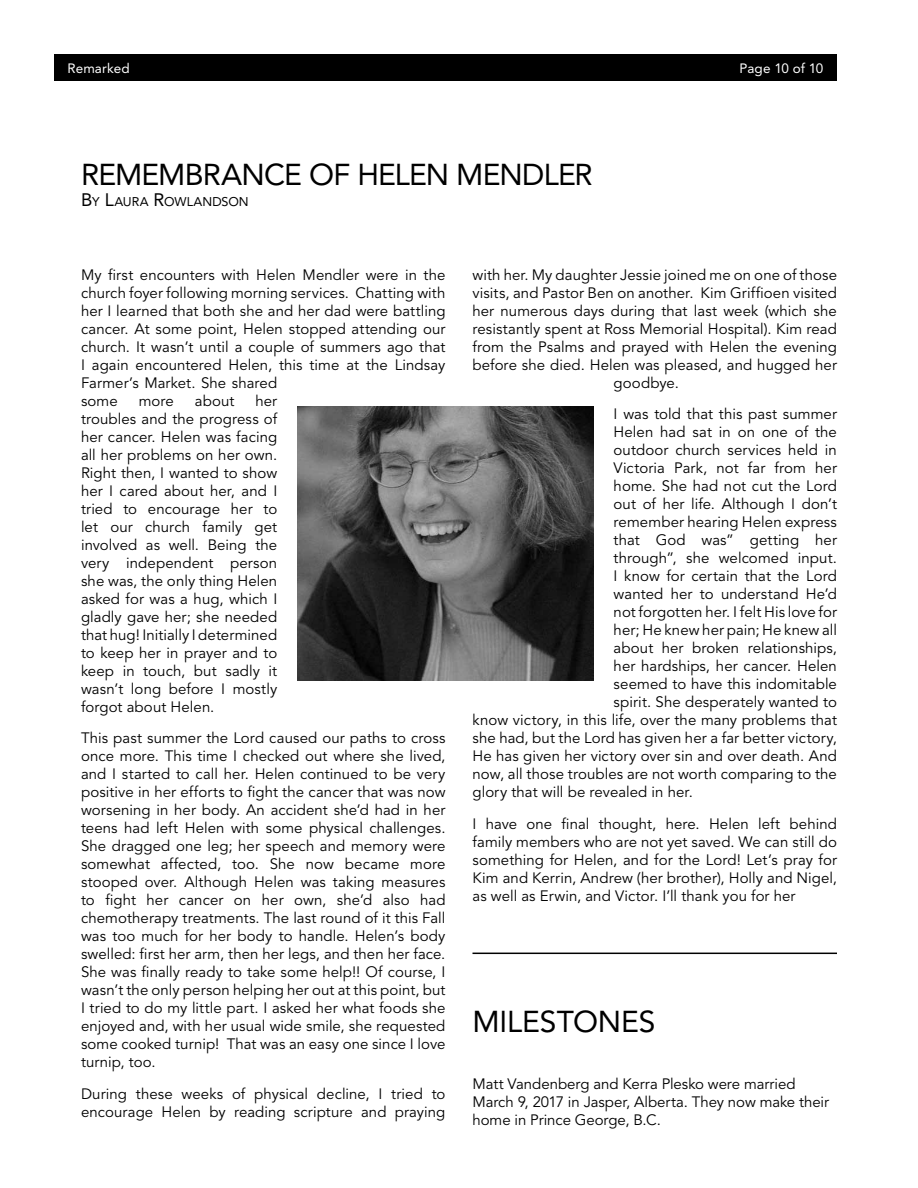
<style>
.page{position:relative;width:918px;height:1188px;background:#fff}
.page>*{position:absolute;margin:0;border:0;box-sizing:border-box;transform-origin:0 0}
.t1{font:30px "Avenir";letter-spacing:-.025em;color:#000}
.t2{font:30px "Avenir";letter-spacing:-.005em;color:#000}
.t3{font:15px/18px "Avenir";letter-spacing:.005em;color:#000}
.t4{font:13.5px "Avenir";letter-spacing:.01em;color:#fff}
.t5{font:12.6px "Avenir";color:#000}
.s1{font-size:18px}
</style>
<div class="page">
<div style="left:54px;top:54px;width:783px;height:27px;background:#000"></div>
<img style="left:298px;top:407px;width:295px;height:273px">
<hr style="left:472px;top:953px;width:365px;height:1px;background:#000">
<p class="t4" style="left:68px;top:60px;width:64px">Remarked</p>
<p class="t4" style="left:740px;top:61px;width:85px">Page 10 of 10</p>
<h1 class="t1" style="left:81px;top:157px;width:513px">REMEMBRANCE OF HELEN MENDLER</h1>
<p class="t5" style="left:81px;top:195px;width:169px"><span class="s1">B</span>Y <span class="s1">L</span>AURA <span class="s1">R</span>OWLANDSON</p>
<p class="t3" style="left:81px;top:266px;width:366px">My first encounters with Helen Mendler were in the church foyer following morning services. Chatting with her I learned that both she and her dad were battling cancer. At some point, Helen stopped attending our church. It wasn’t until a couple of summers ago that I again encountered Helen, this time at the Lindsay Farmer’s Market. She shared<br>some</p>
<p class="t3" style="left:81px;top:392px;width:198px;text-align:justify;text-indent:174px">her troubles and the progress of her cancer. Helen was facing all her problems on her own.<br>Right then, I wanted to show her I cared about her, and I tried to encourage her to let our church family get involved as well. Being the very independent person she was, the only thing Helen asked for was a hug, which I gladly gave her; she needed that hug! Initially I determined to keep her in prayer and to keep in touch, but sadly it wasn’t long before I mostly forgot about Helen.</p>
<p class="t3" style="left:81px;top:730px;width:366px;text-align:justify">This past summer the Lord caused our paths to cross once more. This time I checked out where she lived, and I started to call her. Helen continued to be very positive in her efforts to fight the cancer that was now worsening in her body. An accident she’d had in her teens had left Helen with some physical challenges.<br>She dragged one leg; her speech and memory were somewhat affected, too. She now became more stooped over. Although Helen was taking measures to fight her cancer on her own, she’d also had chemotherapy treatments. The last round of it this Fall was too much for her body to handle. Helen’s body swelled: first her arm, then her legs, and then her face.<br>She was finally ready to take some help!! Of course, I wasn’t the only person helping her out at this point, but I tried to do my little part. I asked her what foods she enjoyed and, with her usual wide smile, she requested some cooked turnip! That was an easy one since I love turnip, too.</p>
<p class="t3" style="left:81px;top:1085px;width:366px">During these weeks of physical decline, I tried to encourage Helen by reading scripture and praying</p>
<p class="t3" style="left:139px;top:392px;width:37px">more</p>
<p class="t3" style="left:195px;top:392px;width:41px">about</p>
<p class="t3" style="left:472px;top:266px;width:366px">with her. My daughter Jessie joined me on one of those</p>
<p class="t3" style="left:472px;top:284px;width:366px">visits, and Pastor Ben on another. Kim Griffioen visited</p>
<p class="t3" style="left:472px;top:302px;width:366px">her numerous days during that last week (which she</p>
<p class="t3" style="left:472px;top:320px;width:366px">resistantly spent at Ross Memorial Hospital). Kim read</p>
<p class="t3" style="left:472px;top:338px;width:366px">from the Psalms and prayed with Helen the evening</p>
<p class="t3" style="left:472px;top:356px;width:366px">before she died. Helen was pleased, and hugged her</p>
<p class="t3" style="left:614px;top:374px;width:67px">goodbye.</p>
<p class="t3" style="left:614px;top:406px;width:225px">I was told that this past summer</p>
<p class="t3" style="left:614px;top:424px;width:225px">Helen had sat in on one of the</p>
<p class="t3" style="left:614px;top:442px;width:225px">outdoor church services held in</p>
<p class="t3" style="left:614px;top:460px;width:225px">Victoria Park, not far from her</p>
<p class="t3" style="left:614px;top:478px;width:225px">home. She had not cut the Lord</p>
<p class="t3" style="left:614px;top:496px;width:225px">out of her life. Although I don’t</p>
<p class="t3" style="left:614px;top:514px;width:225px">remember hearing Helen express</p>
<p class="t3" style="left:614px;top:532px;width:225px">that God was” getting her</p>
<p class="t3" style="left:614px;top:550px;width:225px">through”, she welcomed input.</p>
<p class="t3" style="left:614px;top:568px;width:225px">I know for certain that the Lord</p>
<p class="t3" style="left:614px;top:586px;width:225px">wanted her to understand He’d</p>
<p class="t3" style="left:614px;top:604px;width:225px">not forgotten her. I felt His love for</p>
<p class="t3" style="left:614px;top:622px;width:225px">her; He knew her pain; He knew all</p>
<p class="t3" style="left:614px;top:640px;width:225px">about her broken relationships,</p>
<p class="t3" style="left:614px;top:658px;width:225px">her hardships, her cancer. Helen</p>
<p class="t3" style="left:614px;top:676px;width:225px">seemed to have this indomitable</p>
<p class="t3" style="left:614px;top:694px;width:225px">spirit. She desperately wanted to</p>
<p class="t3" style="left:472px;top:712px;width:366px">know victory, in this life, over the many problems that</p>
<p class="t3" style="left:472px;top:730px;width:366px">she had, but the Lord has given her a far better victory,</p>
<p class="t3" style="left:472px;top:748px;width:366px">He has given her victory over sin and over death. And</p>
<p class="t3" style="left:472px;top:766px;width:366px">now, all those troubles are not worth comparing to the</p>
<p class="t3" style="left:472px;top:784px;width:222px">glory that will be revealed in her.</p>
<p class="t3" style="left:472px;top:815px;width:366px;text-align:justify">I have one final thought, here. Helen left behind family members who are not yet saved. We can still do something for Helen, and for the Lord! Let’s pray for Kim and Kerrin, Andrew (her brother), Holly and Nigel, as well as Erwin, and Victor. I’ll thank you for her</p>
<h1 class="t2" style="left:472px;top:1004px;width:185px">MILESTONES</h1>
<p class="t3" style="left:472px;top:1075px;width:358px">Matt Vandenberg and Kerra Plesko were married<br>March 9, 2017 in Jasper, Alberta. They now make their home in Prince George, B.C.</p>
</div>
